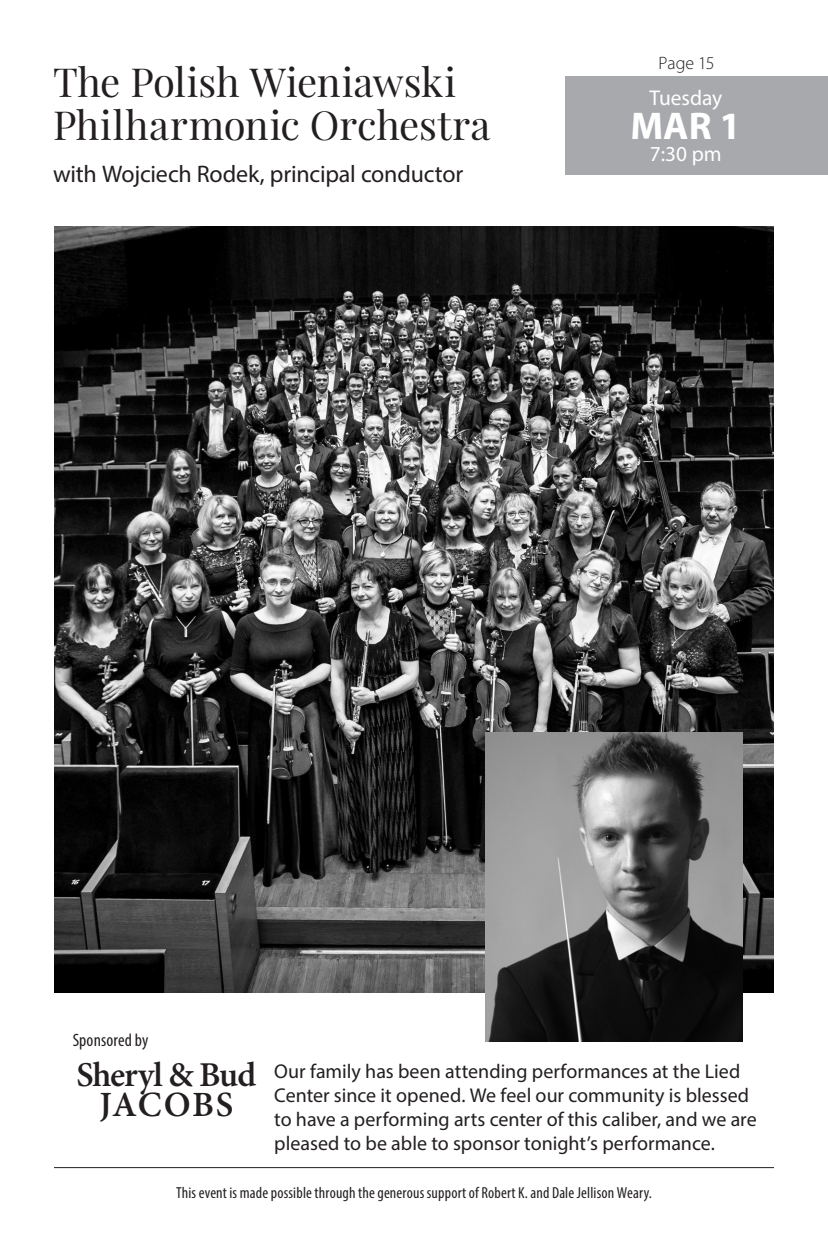
<style>
.page{position:relative;width:828px;height:1260px;background:#fff}
.page>*{position:absolute;margin:0;border:0;box-sizing:border-box;transform-origin:0 0}
.t1{font:40px/43.2px "Playfair Display";color:#231f20}
.t2{font:700 38.8px "Myriad Pro";color:#fff}
.t3{font:600 35.6px "Minion Pro";letter-spacing:.04em;color:#231f20}
.t4{font:600 34.8px "Minion Pro";letter-spacing:-.035em;color:#231f20}
.t5{font:24px "Myriad Pro";letter-spacing:-.005em;color:#231f20}
.t6{font:21.4px "Myriad Pro";color:#fff}
.insert_body_copy{font:20px/24px "Myriad Pro";color:#231f20}
.ticketPrices{font:condensed 18px "Myriad Pro";letter-spacing:.01em;color:#231f20}
.t7{font:300 18px "Myriad Pro";color:#231f20}
.list{font:condensed 16px "Myriad Pro";letter-spacing:.01em;color:#231f20}
</style>
<div class="page">
<div style="left:565px;top:76px;width:263px;height:99px;background:#a8a9ad"></div>
<hr style="left:54px;top:1167px;width:720px;height:1px;background:#231f20">
<img style="left:54px;top:227px;width:720px;height:766px">
<img style="left:486px;top:732px;width:256px;height:309px">
<p class="t1" style="left:53px;top:61px;width:439px">The Polish Wieniawski<br>Philharmonic Orchestra</p>
<p class="t5" style="left:53px;top:160px;width:412px">with Wojciech Rodek, principal conductor</p>
<p class="t7" style="left:659px;top:52px;width:57px">Page 15</p>
<p class="t6" style="left:649px;top:84px;width:74px">Tuesday</p>
<p class="t2" style="left:631px;top:101px;width:112px">MAR 1</p>
<p class="t6" style="left:650px;top:140px;width:73px">7:30 pm</p>
<p class="ticketPrices" style="left:73px;top:1029px;width:77px">Sponsored by</p>
<p class="t4" style="left:77px;top:1050px;width:181px">Sheryl &amp; Bud</p>
<p class="t3" style="left:99px;top:1080px;width:135px">JACOBS</p>
<p class="insert_body_copy" style="left:274px;top:1059px;width:484px">Our family has been attending performances at the Lied Center since it opened. We feel our community is blessed to have a performing arts center of this caliber, and we are pleased to be able to sponsor tonight’s performance.</p>
<p class="list" style="left:176px;top:1183px;width:477px">This event is made possible through the generous support of Robert K. and Dale Jellison Weary.</p>
</div>
